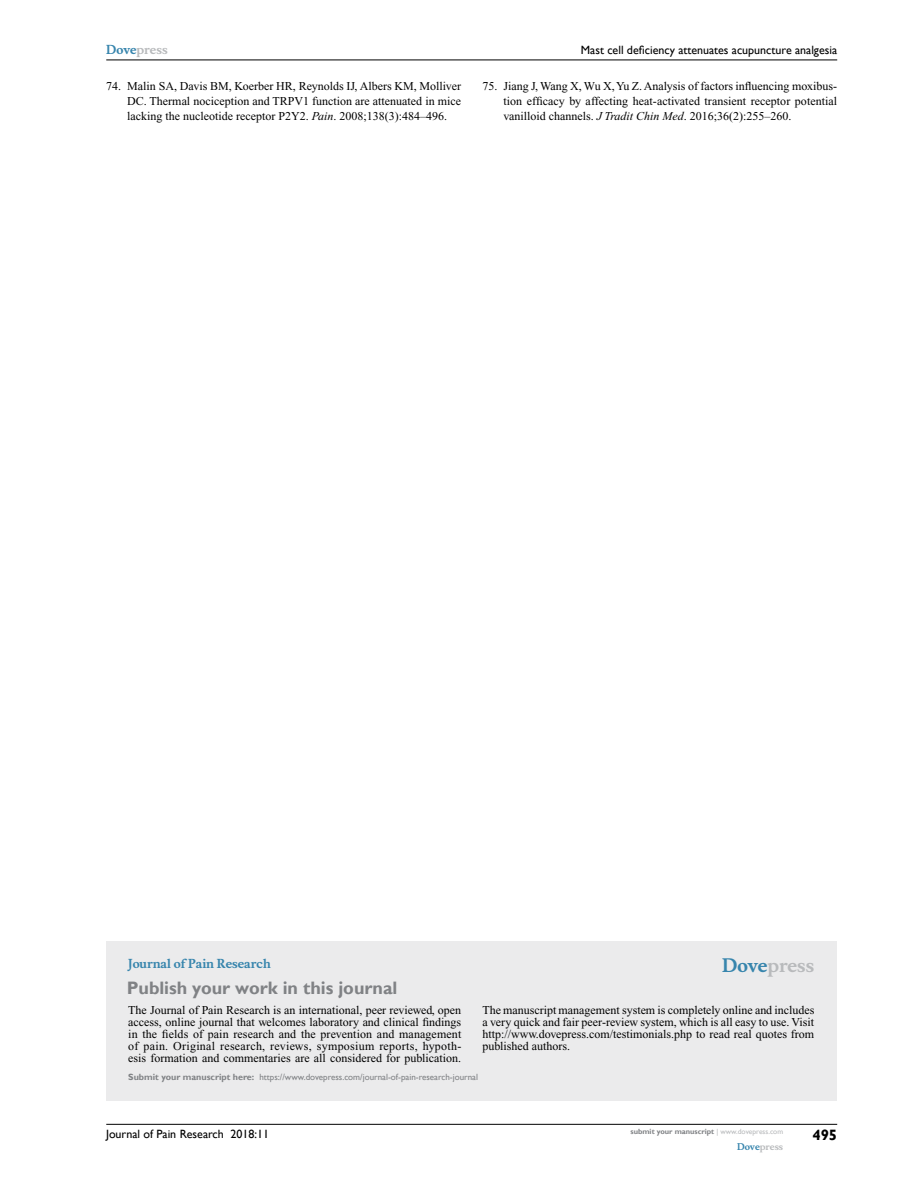
<style>
.page{position:relative;width:918px;height:1188px;background:#fff}
.page>*{position:absolute;margin:0;border:0;box-sizing:border-box;transform-origin:0 0}
.t1{font:700 18px "Gill Sans";color:#808285}
.t2{font:700 18px "Musee";color:#b8babc}
.t3{font:700 15px "Gill Sans";color:#000}
.t4{font:12px/12px "Times New Roman";color:#000;text-align:justify}
.t5{font:12px "Gill Sans";color:#000}
.t6{font:700 12px "Musee";color:#3785ad}
.t7{font:700 12px "Musee";color:#b8babc}
.t8{font:9px "Gill Sans";color:#808285}
.t9{font:700 9px "Musee";color:#b8babc}
.t10{font:700 7.5px "Gill Sans";color:#808285}
.s1{color:#3785ad}
.s2{font-style:italic}
.s3{font-weight:700}
.s4{font-weight:400;color:#b8babc}
</style>
<div class="page">
<div style="left:106px;top:941px;width:731px;height:159px;background:#ebebec"></div>
<hr style="left:106px;top:1124px;width:731px;height:1px;background:#000">
<hr style="left:106px;top:60px;width:731px;height:1px;background:#000">
<p class="t7" style="left:106px;top:43px;width:63px"><span class="s1">Dove</span>press</p>
<p class="t5" style="left:581px;top:43px;width:258px">Mast cell deficiency attenuates acupuncture analgesia</p>
<p class="t4" style="left:127px;top:79px;width:335px;line-height:15px;text-indent:-21px">74. Malin SA, Davis BM, Koerber HR, Reynolds IJ, Albers KM, Molliver DC. Thermal nociception and TRPV1 function are attenuated in mice lacking the nucleotide receptor P2Y2. <span class="s2">Pain</span>. 2008;138(3):484–496.</p>
<p class="t4" style="left:503px;top:79px;width:335px;line-height:15px;text-indent:-21px">75. Jiang J, Wang X, Wu X, Yu Z. Analysis of factors influencing moxibus&shy;tion efficacy by affecting heat-activated transient receptor potential vanilloid channels. <span class="s2">J Tradit Chin Med</span>. 2016;36(2):255–260.</p>
<p class="t6" style="left:128px;top:956px;width:144px">Journal of Pain Research</p>
<h1 class="t1" style="left:127px;top:977px;width:272px">Publish your work in this journal</h1>
<h1 class="t2" style="left:722px;top:955px;width:94px"><span class="s1">Dove</span>press</h1>
<p class="t4" style="left:128px;top:1004px;width:335px">The Journal of Pain Research is an international, peer reviewed, open access, online journal that welcomes laboratory and clinical findings in the fields of pain research and the prevention and management of pain. Original research, reviews, symposium reports, hypoth&shy;esis formation and commentaries are all considered for publication.</p>
<p class="t4" style="left:482px;top:1004px;width:334px">The manuscript management system is completely online and includes a very quick and fair peer-review system, which is all easy to use. Visit http://www.dovepress.com/testimonials.php to read real quotes from published authors.</p>
<p class="t8" style="left:128px;top:1072px;width:351px"><span class="s3">Submit your manuscript here:</span> https://www.dovepress.com/journal-of-pain-research-journal</p>
<p class="t5" style="left:106px;top:1127px;width:164px">Journal of Pain Research 2018:11</p>
<p class="t10" style="left:631px;top:1127px;width:154px">submit your manuscript <span class="s4">| www.dovepress.com</span></p>
<p class="t9" style="left:737px;top:1141px;width:48px"><span class="s1">Dove</span>press</p>
<p class="t3" style="left:812px;top:1126px;width:26px">495</p>
</div>
